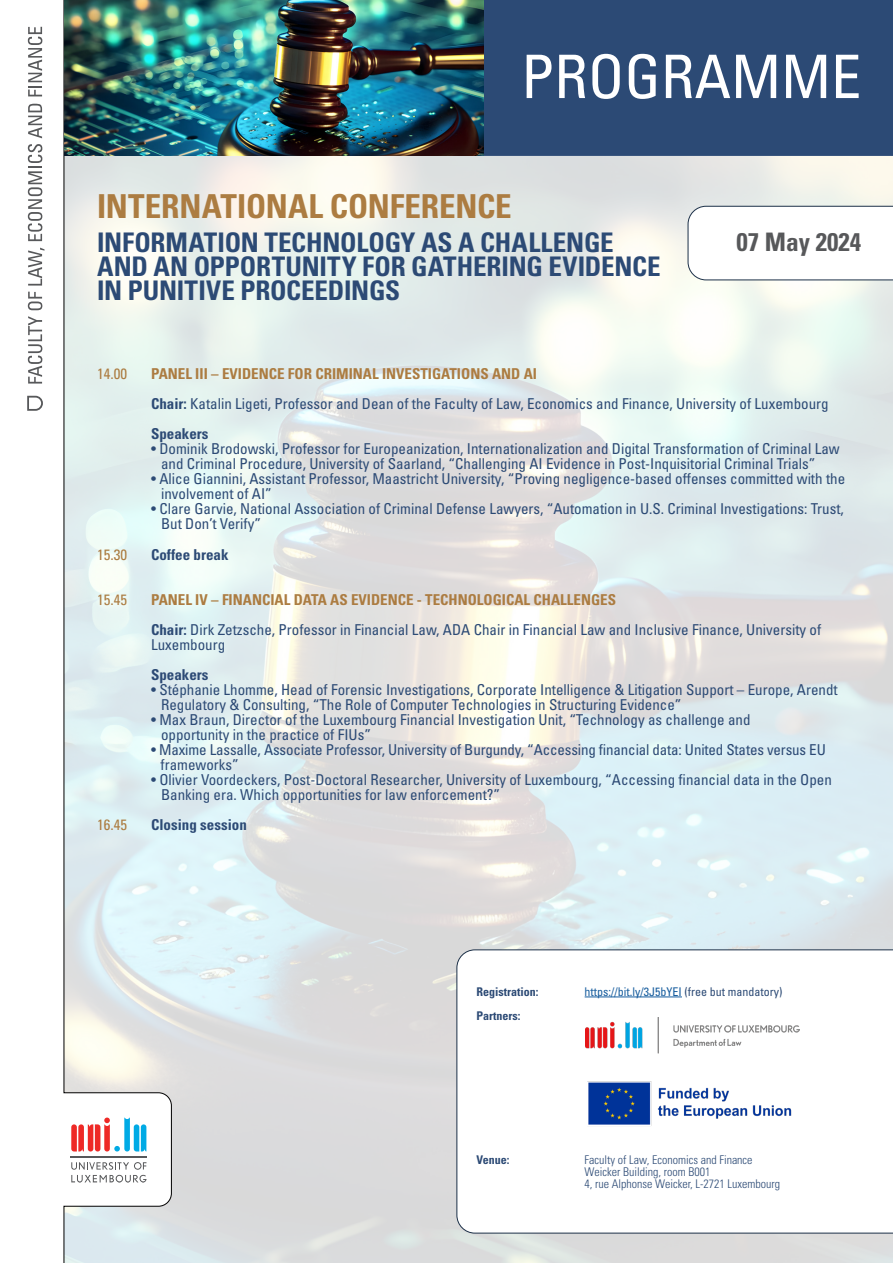
<style>
.page{position:relative;width:893px;height:1263px;background:#fff}
.page>*{position:absolute;margin:0;border:0;box-sizing:border-box;transform-origin:0 0}
.t1{font:condensed 60px "Univers LT Std";color:#fff}
.Texte_courant_fr{font:700 condensed 33px "Univers LT Std";letter-spacing:-.005em;color:#ac7c41}
.Texte_courant_fr-2{font:700 condensed 27px/24px "Univers LT Std";letter-spacing:-.005em;color:#2c4a75}
.Texte_courant_fr-3{font:700 condensed 25.5px "Univers LT Std";color:#57585a}
.t2{font:condensed 15px "Univers LT Std";color:#2c4a75}
.t3{font:700 condensed 15px "Univers LT Std";color:#ac7c41}
.t4{font:700 condensed 15px "Univers LT Std";color:#2c4a75}
.t5{font:condensed 15px "Univers LT Std";color:#ac7c41}
.t6{font:300 condensed 12px "Univers LT Std";color:#2c4a75}
.t7{font:condensed 12px "Univers LT Std";color:#175d9e}
.t8{font:700 condensed 12px "Univers LT Std";color:#2c4a75}
.s1{font-weight:700}
.s2{color:#2c4a75}
</style>
<div class="page">
<img style="left:172px;top:156px;width:721px;height:1107px">
<div style="left:334px;top:1px;width:558px;height:154px;background:#2c4a75"></div>
<div style="left:334px;top:0;width:559px;height:156px;border:2px solid #2c4a75"></div>
<svg style="left:27px;top:0;width:145px;height:1263px"></svg>
<svg style="left:688px;top:206px;width:205px;height:74px"></svg>
<img style="left:65px;top:0;width:418px;height:156px">
<svg style="left:457px;top:950px;width:436px;height:283px"></svg>
<svg style="left:28px;top:316px;width:14px;height:68px"></svg>
<svg style="left:28px;top:292px;width:14px;height:18px"></svg>
<svg style="left:28px;top:248px;width:17px;height:38px"></svg>
<svg style="left:28px;top:144px;width:14px;height:97px"></svg>
<svg style="left:28px;top:104px;width:14px;height:34px"></svg>
<svg style="left:28px;top:27px;width:14px;height:69px"></svg>
<svg style="left:27px;top:395px;width:17px;height:17px"></svg>
<hr style="left:585px;top:997px;width:97px;height:1px;background:#175d9e">
<img style="left:586px;top:1018px;width:213px;height:43px">
<img style="left:586px;top:1080px;width:213px;height:47px">
<svg style="left:71px;top:1117px;width:76px;height:43px"></svg>
<hr style="left:71px;top:1156px;width:76px;height:1px;background:#57585a">
<svg style="left:71px;top:1117px;width:75px;height:34px"></svg>
<svg style="left:71px;top:1160px;width:76px;height:22px"></svg>
<p class="t1" style="left:521px;top:39px;width:342px">PROGRAMME</p>
<p class="Texte_courant_fr" style="left:97px;top:186px;width:416px">INTERNATIONAL CONFERENCE</p>
<p class="Texte_courant_fr-2" style="left:97px;top:230px;width:565px">INFORMATION TECHNOLOGY AS A CHALLENGE<br>AND AN OPPORTUNITY FOR GATHERING EVIDENCE<br>IN PUNITIVE PROCEEDINGS</p>
<p class="Texte_courant_fr-3" style="left:736px;top:227px;width:126px">07 May 2024</p>
<p class="t5" style="left:97px;top:365px;width:31px">14.00</p>
<p class="t3" style="left:151px;top:365px;width:387px">PANEL III – EVIDENCE FOR CRIMINAL INVESTIGATIONS AND AI</p>
<p class="t2" style="left:151px;top:395px;width:679px"><span class="s1">Chair:</span> Katalin Ligeti, Professor and Dean of the Faculty of Law, Economics and Finance, University of Luxembourg</p>
<p class="t4" style="left:151px;top:425px;width:59px">Speakers</p>
<p class="t2" style="left:151px;top:440px;width:690px">• Dominik Brodowski, Professor for Europeanization, Internationalization and Digital Transformation of Criminal Law</p>
<p class="t2" style="left:161px;top:455px;width:656px">and Criminal Procedure, University of Saarland, “Challenging AI Evidence in Post-Inquisitorial Criminal Trials”</p>
<p class="t2" style="left:151px;top:470px;width:696px">• Alice Giannini, Assistant Professor, Maastricht University, “Proving negligence-based offenses committed with the</p>
<p class="t2" style="left:161px;top:485px;width:112px">involvement of AI”</p>
<p class="t2" style="left:151px;top:500px;width:694px">• Clare Garvie, National Association of Criminal Defense Lawyers, “Automation in U.S. Criminal Investigations: Trust,</p>
<p class="t2" style="left:161px;top:515px;width:101px">But Don’t Verify”</p>
<p class="t5" style="left:97px;top:545px;width:31px">15.30</p>
<p class="t4" style="left:151px;top:545px;width:79px">Coffee break</p>
<p class="t5" style="left:97px;top:590px;width:31px">15.45</p>
<p class="t3" style="left:151px;top:590px;width:466px">PANEL IV – FINANCIAL DATA AS EVIDENCE - TECHNOLOGICAL CHALLENGES</p>
<p class="t2" style="left:151px;top:620px;width:672px"><span class="s1">Chair:</span> Dirk Zetzsche, Professor in Financial Law, ADA Chair in Financial Law and Inclusive Finance, University of</p>
<p class="t2" style="left:151px;top:635px;width:76px">Luxembourg</p>
<p class="t4" style="left:151px;top:665px;width:59px">Speakers</p>
<p class="t2" style="left:151px;top:680px;width:688px">• Stéphanie Lhomme, Head of Forensic Investigations, Corporate Intelligence &amp; Litigation Support – Europe, Arendt</p>
<p class="t2" style="left:161px;top:695px;width:522px">Regulatory &amp; Consulting, “The Role of Computer Technologies in Structuring Evidence”</p>
<p class="t2" style="left:151px;top:710px;width:601px">• Max Braun, Director of the Luxembourg Financial Investigation Unit, “Technology as challenge and</p>
<p class="t2" style="left:161px;top:725px;width:211px">opportunity in the practice of FIUs”</p>
<p class="t2" style="left:151px;top:740px;width:676px">• Maxime Lassalle, Associate Professor, University of Burgundy, “Accessing financial data: United States versus EU</p>
<p class="t2" style="left:161px;top:755px;width:80px">frameworks”</p>
<p class="t2" style="left:151px;top:770px;width:682px">• Olivier Voordeckers, Post-Doctoral Researcher, University of Luxembourg, “Accessing financial data in the Open</p>
<p class="t2" style="left:161px;top:785px;width:341px">Banking era. Which opportunities for law enforcement?”</p>
<p class="t5" style="left:97px;top:815px;width:31px">16.45</p>
<p class="t4" style="left:151px;top:815px;width:97px">Closing session</p>
<p class="t8" style="left:477px;top:984px;width:64px">Registration:</p>
<p class="t7" style="left:585px;top:984px;width:199px">https://bit.ly/3J5bYEI <span class="s2">(free but mandatory)</span></p>
<p class="t8" style="left:477px;top:1008px;width:45px">Partners:</p>
<p class="t8" style="left:477px;top:1152px;width:34px">Venue:</p>
<p class="t6" style="left:585px;top:1152px;width:169px">Faculty of Law, Economics and Finance</p>
<p class="t6" style="left:585px;top:1164px;width:127px">Weicker Building, room B001</p>
<p class="t6" style="left:585px;top:1176px;width:197px">4, rue Alphonse Weicker, L-2721 Luxembourg</p>
</div>
